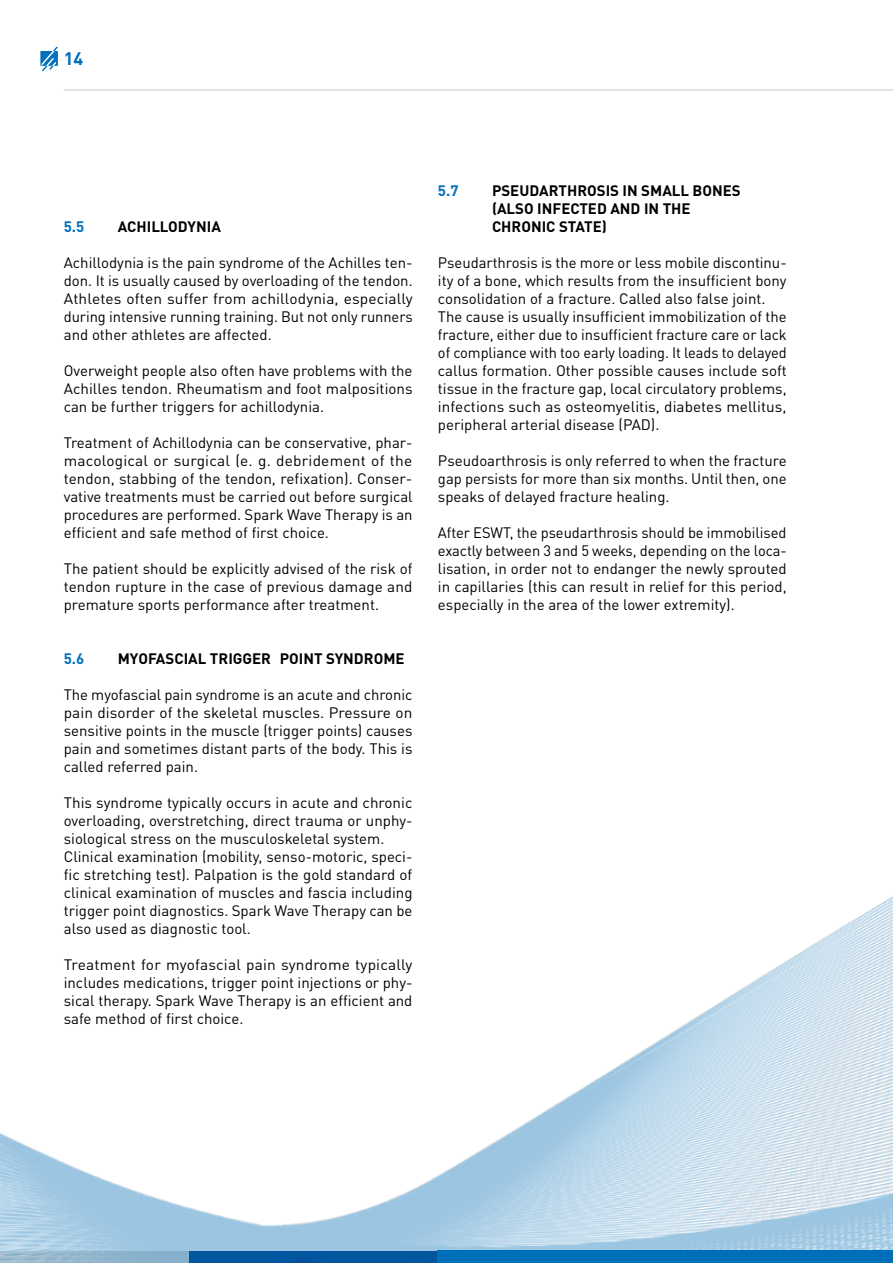
<style>
.page{position:relative;width:893px;height:1263px;background:#fff}
.page>*{position:absolute;margin:0;border:0;box-sizing:border-box;transform-origin:0 0}
.t1{font:700 18px "DIN Pro";color:#006fb9}
.t2{font:15px/18px "DIN Pro";color:#000;text-align:justify}
.t3{font:700 15px/18px "DIN Pro";color:#000}
.t4{font:700 15px "DIN Pro";color:#006fb9}
</style>
<div class="page">
<svg style="left:40px;top:47px;width:18px;height:24px"></svg>
<hr style="left:64px;top:89px;width:829px;height:2px;background:#dadada">
<img style="left:0;top:896px;width:893px;height:367px">
<div style="left:438px;top:1251px;width:455px;height:12px;background:#006fb9"></div>
<p class="t1" style="left:64px;top:47px;width:21px">14</p>
<p class="t4" style="left:64px;top:216px;width:22px">5.5</p>
<p class="t3" style="left:118px;top:217px;width:105px">ACHILLODYNIA</p>
<p class="t2" style="left:64px;top:252px;width:350px">Achillodynia is the pain syndrome of the Achilles ten&shy;don. It is usually caused by overloading of the tendon.<br>Athletes often suffer from achillodynia, especially during intensive running training. But not only runners and other athletes are affected.</p>
<p class="t2" style="left:64px;top:360px;width:350px">Overweight people also often have problems with the Achilles tendon. Rheumatism and foot malpositions can be further triggers for achillodynia.</p>
<p class="t2" style="left:64px;top:432px;width:350px">Treatment of Achillodynia can be conservative, phar&shy;macological or surgical (e. g. debridement of the tendon, stabbing of the tendon, refixation). Conser&shy;vative treatments must be carried out before surgical procedures are performed. Spark Wave Therapy is an efficient and safe method of first choice.</p>
<p class="t2" style="left:64px;top:558px;width:350px">The patient should be explicitly advised of the risk of tendon rupture in the case of previous damage and premature sports performance after treatment.</p>
<p class="t4" style="left:64px;top:648px;width:22px">5.6</p>
<p class="t3" style="left:118px;top:649px;width:288px">MYOFASCIAL TRIGGER POINT SYNDROME</p>
<p class="t2" style="left:64px;top:684px;width:350px">The myofascial pain syndrome is an acute and chronic pain disorder of the skeletal muscles. Pressure on sensitive points in the muscle (trigger points) causes pain and sometimes distant parts of the body. This is called referred pain.</p>
<p class="t2" style="left:64px;top:792px;width:350px;text-align:left">This syndrome typically occurs in acute and chronic overloading, overstretching, direct trauma or unphy&shy;siological stress on the musculoskeletal system.<br>Clinical examination (mobility, senso-motoric, speci&shy;fic stretching test). Palpation is the gold standard of clinical examination of muscles and fascia including trigger point diagnostics. Spark Wave Therapy can be also used as diagnostic tool.</p>
<p class="t2" style="left:64px;top:954px;width:350px">Treatment for myofascial pain syndrome typically includes medications, trigger point injections or phy&shy;sical therapy. Spark Wave Therapy is an efficient and safe method of first choice.</p>
<p class="t4" style="left:438px;top:180px;width:22px">5.7</p>
<p class="t3" style="left:492px;top:181px;width:250px">PSEUDARTHROSIS IN SMALL BONES (ALSO INFECTED AND IN THE<br>CHRONIC STATE)</p>
<p class="t2" style="left:438px;top:252px;width:350px;text-align:left">Pseudarthrosis is the more or less mobile discontinu&shy;ity of a bone, which results from the insufficient bony consolidation of a fracture. Called also false joint.<br>The cause is usually insufficient immobilization of the fracture, either due to insufficient fracture care or lack of compliance with too early loading. It leads to delayed callus formation. Other possible causes include soft tissue in the fracture gap, local circulatory problems, infections such as osteomyelitis, diabetes mellitus, peripheral arterial disease (PAD).</p>
<p class="t2" style="left:438px;top:450px;width:350px">Pseudoarthrosis is only referred to when the fracture gap persists for more than six months. Until then, one speaks of delayed fracture healing.</p>
<p class="t2" style="left:438px;top:522px;width:350px">After ESWT, the pseudarthrosis should be immobilised exactly between 3 and 5 weeks, depending on the loca&shy;lisation, in order not to endanger the newly sprouted in capillaries (this can result in relief for this period, especially in the area of the lower extremity).</p>
</div>
